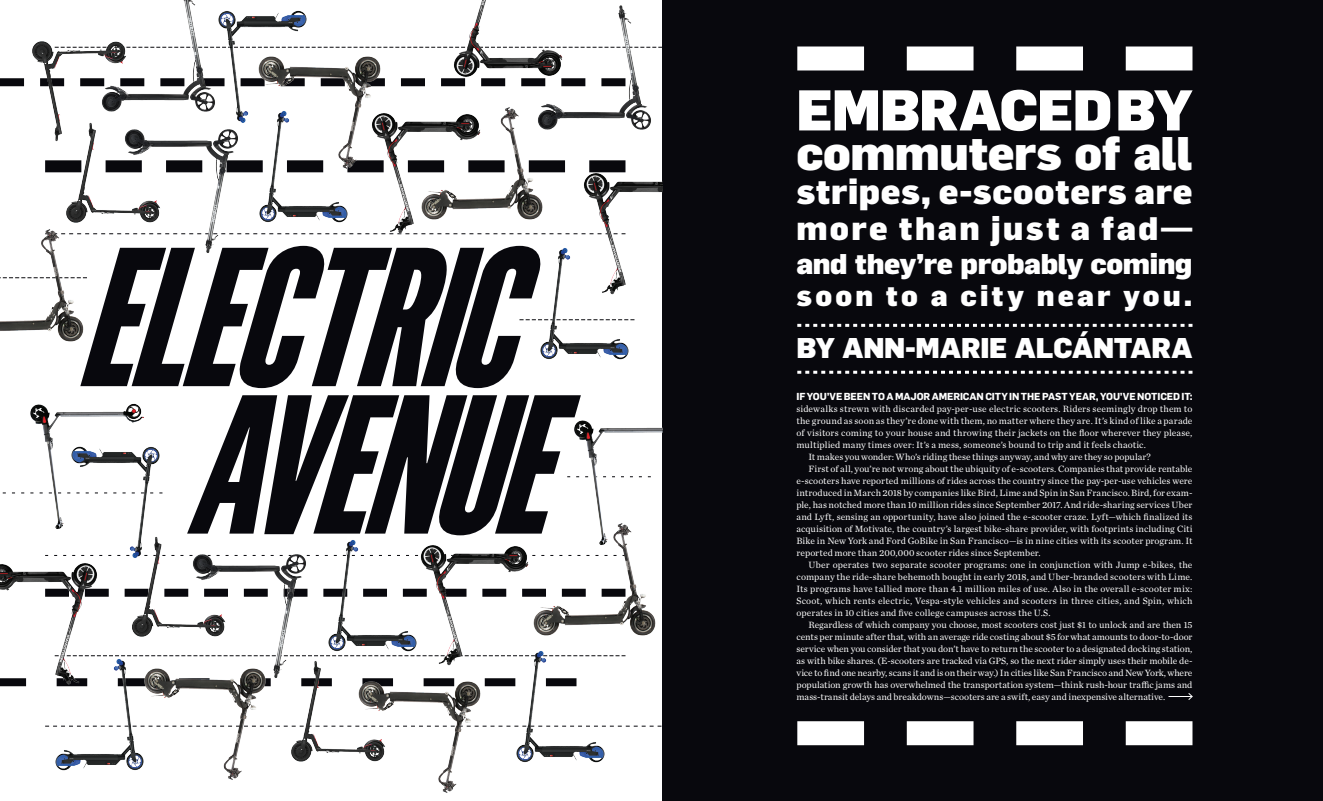
<style>
.page{position:relative;width:1323px;height:801px;background:#fff}
.page>*{position:absolute;margin:0;border:0;box-sizing:border-box;transform-origin:0 0}
.feature_dek_serif{font:900 56.3px "Flama";letter-spacing:-.02em;color:#fff}
.feature_dek_serif-2{font:900 46.3px "Flama";letter-spacing:-.01em;color:#fff}
.feature_dek_serif-3{font:900 34px "Flama";letter-spacing:.02em;color:#fff}
.feature_dek_serif-4{font:900 32px "Flama";letter-spacing:.075em;color:#fff}
.feature_dek_serif-5{font:900 28px/32px "Flama";letter-spacing:-.01em;color:#fff}
.body_serif_justify_i{font:700 10px "Flama";letter-spacing:-.015em;color:#fff}
.body_serif_justify_i-2{font:9.5px/12px "Chronicle Text G1";letter-spacing:.005em;color:#fff;text-align:justify}
</style>
<div class="page">
<div style="left:662px;top:0;width:661px;height:801px;background:#08080d"></div>
<svg style="left:797px;top:371px;width:395px;height:3px"></svg>
<svg style="left:797px;top:324px;width:395px;height:3px"></svg>
<svg style="left:336px;top:47px;width:110px;height:1px"></svg>
<svg style="left:45px;top:160px;width:580px;height:12px"></svg>
<svg style="left:0;top:78px;width:524px;height:8px"></svg>
<svg style="left:0;top:678px;width:486px;height:8px"></svg>
<svg style="left:487px;top:234px;width:24px;height:1px"></svg>
<svg style="left:634px;top:726px;width:27px;height:1px"></svg>
<svg style="left:190px;top:395px;width:352px;height:140px;fill:#08080d"></svg>
<svg style="left:82px;top:246px;width:429px;height:142px;fill:#08080d"></svg>
<svg style="left:797px;top:46px;width:395px;height:24px"></svg>
<svg style="left:797px;top:721px;width:395px;height:24px"></svg>
<svg style="left:1168px;top:693px;width:25px;height:7px"></svg>
<img style="left:377px;top:122px;width:110px;height:113px">
<img style="left:0;top:564px;width:105px;height:121px">
<img style="left:447px;top:546px;width:71px;height:120px">
<img style="left:584px;top:172px;width:78px;height:57px">
<img style="left:446px;top:0;width:78px;height:77px">
<img style="left:405px;top:107px;width:158px;height:115px">
<img style="left:518px;top:517px;width:138px;height:119px">
<img style="left:0;top:230px;width:104px;height:113px">
<img style="left:402px;top:679px;width:84px;height:114px">
<img style="left:336px;top:56px;width:64px;height:119px">
<img style="left:173px;top:678px;width:99px;height:102px">
<img style="left:111px;top:140px;width:142px;height:133px">
<img style="left:178px;top:554px;width:121px;height:144px">
<img style="left:143px;top:0;width:45px;height:101px">
<img style="left:524px;top:5px;width:138px;height:144px">
<img style="left:229px;top:93px;width:148px;height:148px">
<img style="left:41px;top:563px;width:64px;height:14px">
<img style="left:511px;top:229px;width:124px;height:138px">
<img style="left:486px;top:632px;width:148px;height:131px">
<img style="left:25px;top:640px;width:148px;height:131px">
<img style="left:299px;top:522px;width:148px;height:142px">
<img style="left:188px;top:0;width:148px;height:141px">
<img style="left:47px;top:134px;width:131px;height:101px">
<img style="left:272px;top:651px;width:130px;height:111px">
<img style="left:112px;top:526px;width:131px;height:123px">
<img style="left:13px;top:41px;width:130px;height:111px">
<img style="left:2px;top:378px;width:174px;height:178px">
<img style="left:542px;top:395px;width:120px;height:176px">
<p class="feature_dek_serif" style="left:796px;top:69px;width:398px">EMBRACED BY</p>
<p class="feature_dek_serif-2" style="left:796px;top:120px;width:398px">commuters of all</p>
<p class="feature_dek_serif-3" style="left:796px;top:167px;width:398px">stripes, e-scooters are</p>
<p class="feature_dek_serif-4" style="left:796px;top:206px;width:398px">more than just a fad—</p>
<p class="feature_dek_serif-5" style="left:796px;top:246px;width:398px">and they’re probably coming soon to a city near you.</p>
<p class="feature_dek_serif-5" style="left:796px;top:330px;width:398px">BY ANN-MARIE ALCÁNTARA</p>
<p class="body_serif_justify_i" style="left:796px;top:389px;width:398px">IF YOU’VE BEEN TO A MAJOR AMERICAN CITY IN THE PAST YEAR, YOU’VE NOTICED IT:</p>
<p class="body_serif_justify_i-2" style="left:796px;top:402px;width:398px">sidewalks strewn with discarded pay-per-use electric scooters. Riders seemingly drop them to the ground as soon as they’re done with them, no matter where they are. It’s kind of like a parade of visitors coming to your house and throwing their jackets on the floor wherever they please, multiplied many times over: It’s a mess, someone’s bound to trip and it feels chaotic.</p>
<p class="body_serif_justify_i-2" style="left:808px;top:450px;width:344px">It makes you wonder: Who’s riding these things anyway, and why are they so popular?</p>
<p class="body_serif_justify_i-2" style="left:796px;top:462px;width:398px;text-indent:12px">First of all, you’re not wrong about the ubiquity of e-scooters. Companies that provide rentable e-scooters have reported millions of rides across the country since the pay-per-use vehicles were introduced in March 2018 by companies like Bird, Lime and Spin in San Francisco. Bird, for exam&shy;ple, has notched more than 10 million rides since September 2017. And ride-sharing services Uber and Lyft, sensing an opportunity, have also joined the e-scooter craze. Lyft—which finalized its acquisition of Motivate, the country’s largest bike-share provider, with footprints including Citi Bike in New York and Ford GoBike in San Francisco—is in nine cities with its scooter program. It reported more than 200,000 scooter rides since September.</p>
<p class="body_serif_justify_i-2" style="left:796px;top:558px;width:398px;text-indent:12px">Uber operates two separate scooter programs: one in conjunction with Jump e-bikes, the company the ride-share behemoth bought in early 2018, and Uber-branded scooters with Lime.<br>Its programs have tallied more than 4.1 million miles of use. Also in the overall e-scooter mix:<br>Scoot, which rents electric, Vespa-style vehicles and scooters in three cities, and Spin, which operates in 10 cities and five college campuses across the U.S.</p>
<p class="body_serif_justify_i-2" style="left:796px;top:618px;width:398px;text-indent:12px">Regardless of which company you choose, most scooters cost just $1 to unlock and are then 15 cents per minute after that, with an average ride costing about $5 for what amounts to door-to-door service when you consider that you don’t have to return the scooter to a designated docking station, as with bike shares. (E-scooters are tracked via GPS, so the next rider simply uses their mobile de&shy;vice to find one nearby, scans it and is on their way.) In cities like San Francisco and New York, where population growth has overwhelmed the transportation system—think rush-hour traffic jams and mass-transit delays and breakdowns—scooters are a swift, easy and inexpensive alternative.</p>
</div>
